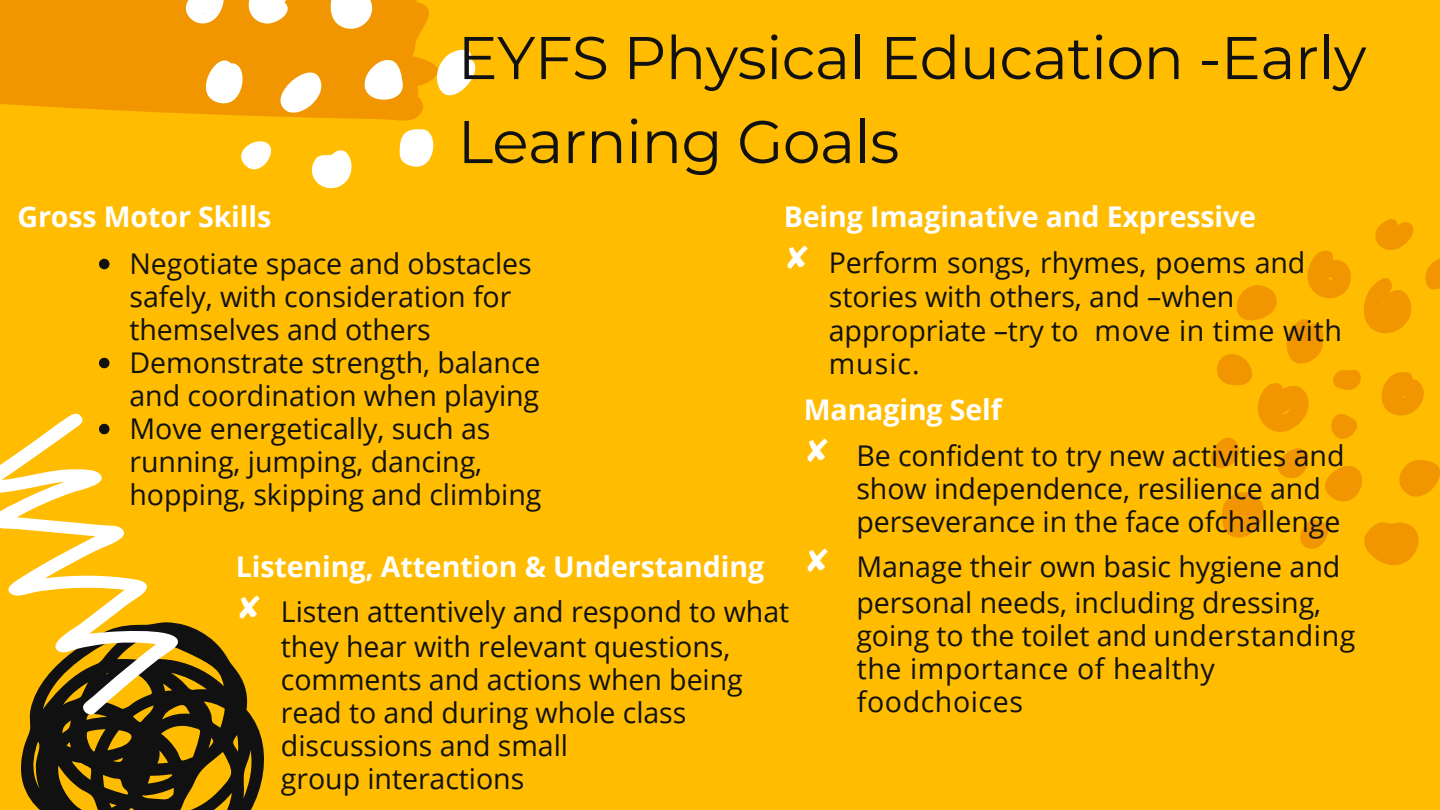
<style>
.page{position:relative;width:1440px;height:810px;background:#ffbc00}
.page>*{position:absolute;margin:0;border:0;box-sizing:border-box;transform-origin:0 0}
.t1{font:60.2px/84px "Montserrat";letter-spacing:-.01em;color:#111}
.t2{font:31.6px "DejaVu Sans";color:#fff}
.t3{font:28.6px/33px "Open Sans";color:#111}
.t4{font:700 28.6px "Open Sans";letter-spacing:-.005em;color:#fff}
.t5{font:28.6px/33.2px "Open Sans";letter-spacing:.02em;color:#111}
</style>
<div class="page">
<svg style="left:21px;top:624px;width:244px;height:186px;fill:#111"></svg>
<svg style="left:0;top:413px;width:181px;height:304px"></svg>
<div style="left:0;top:0;width:173px;height:113px;background:#f19600"></div>
<svg style="left:173px;top:0;width:303px;height:189px"></svg>
<svg style="left:1210px;top:219px;width:230px;height:347px"></svg>
<svg style="left:99px;top:259px;width:11px;height:10px"></svg>
<svg style="left:99px;top:358px;width:11px;height:10px"></svg>
<svg style="left:99px;top:424px;width:11px;height:10px"></svg>
<p class="t4" style="left:18px;top:196px;width:255px">Gross Motor Skills</p>
<h1 class="t1" style="left:458px;top:16px;width:910px">EYFS Physical Education -Early<br>Learning Goals</h1>
<p class="t4" style="left:784px;top:197px;width:474px">Being Imaginative and Expressive</p>
<p class="t3" style="left:130px;top:246px;width:404px">Negotiate space and obstacles</p>
<p class="t2" style="left:784px;top:240px;width:28px">✘</p>
<p class="t3" style="left:130px;top:279px;width:413px">safely, with consideration for themselves and others<br>Demonstrate strength, balance and coordination when playing<br>Move energetically, such as running, jumping, dancing, hopping, skipping and climbing</p>
<p class="t3" style="left:829px;top:244px;width:478px;line-height:34.4px">Perform songs, rhymes, poems and stories with others, and –when</p>
<p class="t5" style="left:829px;top:313px;width:515px">appropriate –try to move in time with music.</p>
<p class="t4" style="left:804px;top:389px;width:200px">Managing Self</p>
<p class="t2" style="left:804px;top:432px;width:28px">✘</p>
<p class="t3" style="left:856px;top:438px;width:490px">Be confident to try new activities and show independence, resilience and perseverance in the face ofchallenge</p>
<p class="t3" style="left:856px;top:548px;width:485px;line-height:36px">Manage their own basic hygiene and personal needs, including dressing,</p>
<p class="t3" style="left:856px;top:618px;width:501px">going to the toilet and understanding</p>
<p class="t2" style="left:804px;top:543px;width:28px">✘</p>
<p class="t4" style="left:236px;top:546px;width:530px">Listening, Attention &amp; Understanding</p>
<p class="t2" style="left:236px;top:589px;width:28px">✘</p>
<p class="t3" style="left:281px;top:595px;width:510px">Listen attentively and respond to what</p>
<p class="t3" style="left:281px;top:630px;width:463px">they hear with relevant questions, comments and actions when being read to and during whole class discussions and small<br>group interactions</p>
<p class="t5" style="left:857px;top:652px;width:360px">the importance of healthy foodchoices</p>
</div>
